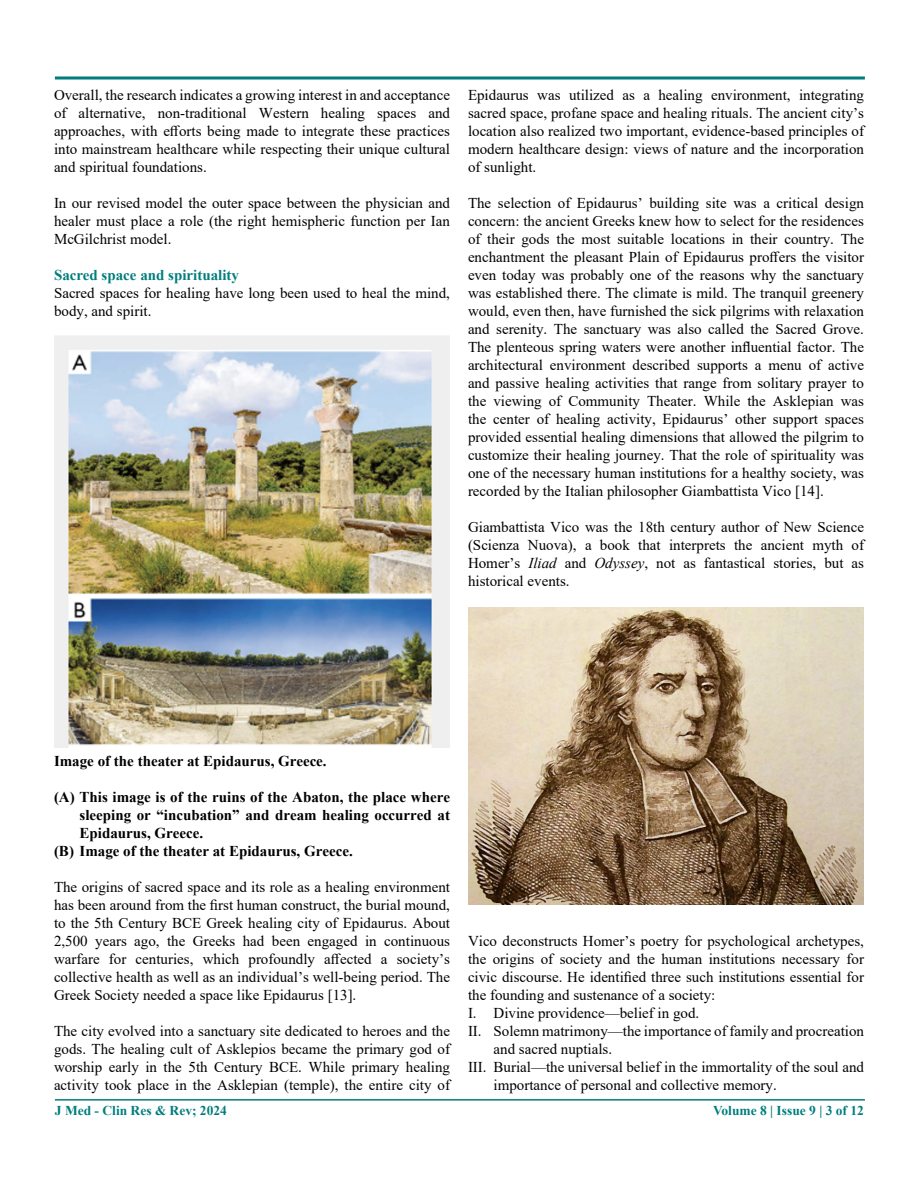
<style>
.page{position:relative;width:918px;height:1188px;background:#fff}
.page>*{position:absolute;margin:0;border:0;box-sizing:border-box;transform-origin:0 0}
.t1{font:15px/18px "Times New Roman";color:#000;text-align:justify}
.t2{font:700 15px "Times New Roman";color:#000}
.t3{font:700 15px "Times New Roman";color:#007d7d}
.t4{font:700 13.5px "Times New Roman";color:#007d7d}
.s1{font-style:italic}
</style>
<div class="page">
<hr style="left:55px;top:1099px;width:810px;height:2px;background:#007d7d">
<svg style="left:54px;top:76px;width:811px;height:4px;background:#3f9d9d"></svg>
<img style="left:468px;top:607px;width:396px;height:297px">
<img style="left:54px;top:336px;width:396px;height:411px">
<p class="t1" style="left:54px;top:85px;width:398px">Overall, the research indicates a growing interest in and acceptance of alternative, non-traditional Western healing spaces and approaches, with efforts being made to integrate these practices into mainstream healthcare while respecting their unique cultural and spiritual foundations.</p>
<p class="t1" style="left:54px;top:193px;width:398px">In our revised model the outer space between the physician and healer must place a role (the right hemispheric function per Ian McGilchrist model.</p>
<p class="t3" style="left:54px;top:264px;width:187px">Sacred space and spirituality</p>
<p class="t1" style="left:54px;top:283px;width:398px">Sacred spaces for healing have long been used to heal the mind, body, and spirit.</p>
<p class="t1" style="left:468px;top:85px;width:398px">Epidaurus was utilized as a healing environment, integrating sacred space, profane space and healing rituals. The ancient city’s location also realized two important, evidence-based principles of modern healthcare design: views of nature and the incorporation of sunlight.</p>
<p class="t1" style="left:468px;top:193px;width:398px">The selection of Epidaurus’ building site was a critical design concern: the ancient Greeks knew how to select for the residences of their gods the most suitable locations in their country. The enchantment the pleasant Plain of Epidaurus proffers the visitor even today was probably one of the reasons why the sanctuary was established there. The climate is mild. The tranquil greenery would, even then, have furnished the sick pilgrims with relaxation and serenity. The sanctuary was also called the Sacred Grove.<br>The plenteous spring waters were another influential factor. The architectural environment described supports a menu of active and passive healing activities that range from solitary prayer to the viewing of Community Theater. While the Asklepian was the center of healing activity, Epidaurus’ other support spaces provided essential healing dimensions that allowed the pilgrim to customize their healing journey. That the role of spirituality was one of the necessary human institutions for a healthy society, was recorded by the Italian philosopher Giambattista Vico [14].</p>
<p class="t1" style="left:468px;top:517px;width:398px">Giambattista Vico was the 18th century author of New Science (Scienza Nuova), a book that interprets the ancient myth of Homer’s <span class="s1">Iliad</span> and <span class="s1">Odyssey</span>, not as fantastical stories, but as historical events.</p>
<p class="t2" style="left:54px;top:750px;width:274px">Image of the theater at Epidaurus, Greece.</p>
<p class="t2" style="left:54px;top:786px;width:398px">(A) This image is of the ruins of the Abaton, the place where</p>
<p class="t2" style="left:80px;top:804px;width:372px">sleeping or “incubation” and dream healing occurred at</p>
<p class="t2" style="left:80px;top:822px;width:125px">Epidaurus, Greece.</p>
<p class="t2" style="left:54px;top:840px;width:300px">(B) Image of the theater at Epidaurus, Greece.</p>
<p class="t1" style="left:54px;top:877px;width:398px">The origins of sacred space and its role as a healing environment has been around from the first human construct, the burial mound, to the 5th Century BCE Greek healing city of Epidaurus. About 2,500 years ago, the Greeks had been engaged in continuous warfare for centuries, which profoundly affected a society’s collective health as well as an individual’s well-being period. The Greek Society needed a space like Epidaurus [13].</p>
<p class="t1" style="left:54px;top:1021px;width:398px">The city evolved into a sanctuary site dedicated to heroes and the gods. The healing cult of Asklepios became the primary god of worship early in the 5th Century BCE. While primary healing activity took place in the Asklepian (temple), the entire city of</p>
<p class="t1" style="left:468px;top:931px;width:398px">Vico deconstructs Homer’s poetry for psychological archetypes,</p>
<p class="t1" style="left:468px;top:949px;width:398px">the origins of society and the human institutions necessary for</p>
<p class="t1" style="left:468px;top:967px;width:398px">civic discourse. He identified three such institutions essential for</p>
<p class="t1" style="left:468px;top:985px;width:249px">the founding and sustenance of a society:</p>
<p class="t1" style="left:468px;top:1003px;width:233px">I. Divine providence—belief in god.</p>
<p class="t1" style="left:468px;top:1021px;width:398px">II. Solemn matrimony—the importance of family and procreation</p>
<p class="t1" style="left:494px;top:1039px;width:120px">and sacred nuptials.</p>
<p class="t1" style="left:468px;top:1057px;width:398px">III. Burial—the universal belief in the immortality of the soul and</p>
<p class="t1" style="left:494px;top:1075px;width:285px">importance of personal and collective memory.</p>
<p class="t4" style="left:55px;top:1101px;width:174px">J Med - Clin Res &amp; Rev; 2024</p>
<p class="t4" style="left:713px;top:1101px;width:152px">Volume 8 | Issue 9 | 3 of 12</p>
</div>
